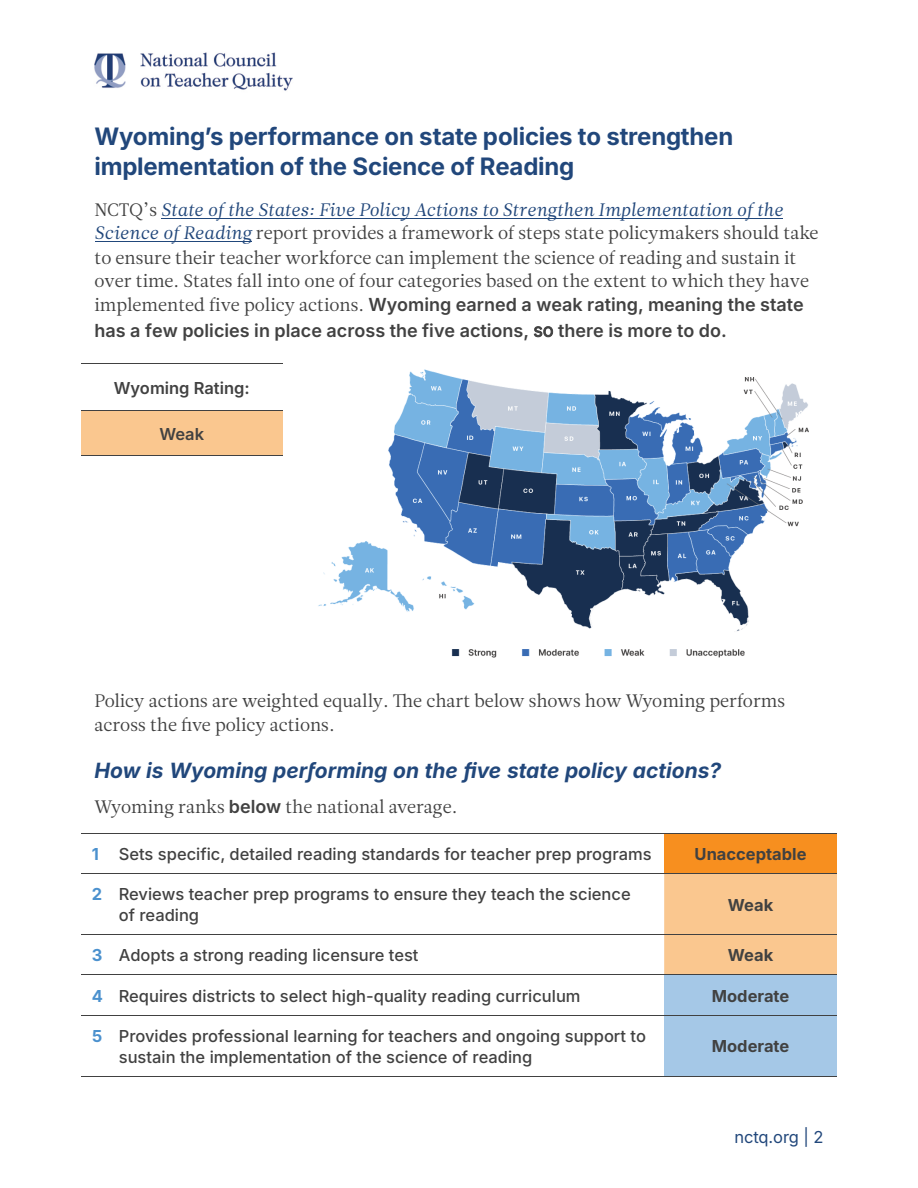
<style>
.page{position:relative;width:918px;height:1188px;background:#fff}
.page>*{position:absolute;margin:0;border:0;box-sizing:border-box;transform-origin:0 0}
.t1{font:700 24px/30px "Inter";letter-spacing:-.01em;color:#21477b}
.t2{font:italic 700 21px "Inter";color:#21477b}
.t3{font:18px/24.2px "Leitura News Roman 1";color:#414141}
.t4{font:600 18px/25.7px "Inter";color:#414141}
.t5{font:18px "Leitura News Italic 1";color:#21477b}
.t6{font:500 16.5px/21px "Inter";color:#414141}
.t7{font:700 16.5px "Inter";color:#414141}
.t8{font:600 16.5px "Inter";color:#414141}
.t9{font:16.5px "Inter";letter-spacing:-.005em;color:#21477b}
.s1{font-family:"Leitura News Roman 1";color:#414141}
.s2{font-family:"Leitura News Italic 1";color:#21477b}
.s3{font-family:"Leitura News Roman 1";font-weight:400}
.s4{font-weight:400}
.s5{font-family:"Inter";font-weight:600}
.s6{font-weight:700;color:#4b91ce}
</style>
<div class="page">
<img style="left:94px;top:52px;width:199px;height:39px">
<hr style="left:95px;top:241px;width:156px;height:1px;background:#21477b">
<hr style="left:162px;top:218px;width:621px;height:1px;background:#21477b">
<div style="left:664px;top:833px;width:173px;height:40px;background:#f78f1f"></div>
<div style="left:664px;top:874px;width:173px;height:101px;background:#fac78f"></div>
<div style="left:664px;top:975px;width:173px;height:40px;background:#a5c8e7"></div>
<div style="left:664px;top:1015px;width:173px;height:61px;background:#a5c8e7"></div>
<svg style="left:81px;top:833px;width:27px;height:1px"></svg>
<hr style="left:108px;top:833px;width:556px;height:1px;background:#414141">
<hr style="left:664px;top:833px;width:173px;height:1px;background:#414141">
<svg style="left:81px;top:873px;width:27px;height:1px"></svg>
<hr style="left:108px;top:873px;width:556px;height:1px;background:#414141">
<hr style="left:664px;top:873px;width:173px;height:1px;background:#414141">
<svg style="left:81px;top:934px;width:27px;height:1px"></svg>
<hr style="left:108px;top:934px;width:556px;height:1px;background:#414141">
<hr style="left:664px;top:934px;width:173px;height:1px;background:#414141">
<hr style="left:108px;top:975px;width:556px;height:1px;background:#414141">
<hr style="left:664px;top:975px;width:173px;height:1px;background:#414141">
<svg style="left:81px;top:1015px;width:27px;height:1px"></svg>
<hr style="left:108px;top:1015px;width:556px;height:1px;background:#414141">
<hr style="left:664px;top:1015px;width:173px;height:1px;background:#414141">
<svg style="left:81px;top:1076px;width:27px;height:1px"></svg>
<hr style="left:108px;top:1076px;width:556px;height:1px;background:#414141">
<hr style="left:664px;top:1076px;width:173px;height:1px;background:#414141">
<div style="left:81px;top:410px;width:202px;height:46px;background:#fac78f"></div>
<hr style="left:81px;top:363px;width:202px;height:1px;background:#414141">
<hr style="left:81px;top:410px;width:202px;height:1px;background:#414141">
<hr style="left:81px;top:456px;width:202px;height:1px;background:#414141">
<img style="left:318px;top:369px;width:491px;height:289px">
<h1 class="t1" style="left:94px;top:120px;width:640px">Wyoming’s performance on state policies to strengthen implementation of the Science of Reading</h1>
<p class="t5" style="left:95px;top:199px;width:690px"><span class="s1">NCTQ’s</span> State of the States: Five Policy Actions to Strengthen Implementation of the</p>
<p class="t3" style="left:94px;top:221px;width:726px"><span class="s2">Science of Reading</span> report provides a framework of steps state policymakers should take to ensure their teacher workforce can implement the science of reading and sustain it over time. States fall into one of four categories based on the extent to which they have</p>
<p class="t4" style="left:94px;top:291px;width:711px"><span class="s3">implemented five policy actions.</span> Wyoming earned a weak rating, meaning the state has a few policies in place across the five actions, <span class="s4">so</span> there is more to do.</p>
<p class="t8" style="left:114px;top:375px;width:138px">Wyoming Rating:</p>
<p class="t8" style="left:159px;top:421px;width:46px">Weak</p>
<p class="t3" style="left:94px;top:689px;width:296px">Policy actions are weighted equally.</p>
<p class="t3" style="left:413px;top:689px;width:373px">e chart below shows how Wyoming performs</p>
<p class="t3" style="left:94px;top:713px;width:242px">across the five policy actions.</p>
<p class="t2" style="left:94px;top:755px;width:628px">How is Wyoming performing on the five state policy actions?</p>
<p class="t3" style="left:94px;top:795px;width:364px">Wyoming ranks <span class="s5">below</span> the national average.</p>
<p class="t6" style="left:92px;top:843px;width:561px"><span class="s6">1</span> Sets specific, detailed reading standards for teacher prep programs</p>
<p class="t7" style="left:695px;top:841px;width:113px">Unacceptable</p>
<p class="t6" style="left:119px;top:883px;width:513px;text-indent:-27px"><span class="s6">2</span> Reviews teacher prep programs to ensure they teach the science of reading</p>
<p class="t7" style="left:728px;top:892px;width:47px">Weak</p>
<p class="t6" style="left:92px;top:944px;width:328px"><span class="s6">3</span> Adopts a strong reading licensure test</p>
<p class="t7" style="left:728px;top:943px;width:47px">Weak</p>
<p class="t6" style="left:92px;top:985px;width:490px"><span class="s6">4</span> Requires districts to select high-quality reading curriculum</p>
<p class="t7" style="left:712px;top:983px;width:79px">Moderate</p>
<p class="t6" style="left:119px;top:1025px;width:529px;text-indent:-27px"><span class="s6">5</span> Provides professional learning for teachers and ongoing support to sustain the implementation of the science of reading</p>
<p class="t7" style="left:712px;top:1034px;width:79px">Moderate</p>
<p class="t9" style="left:734px;top:1125px;width:91px">nctq.org | 2</p>
</div>
